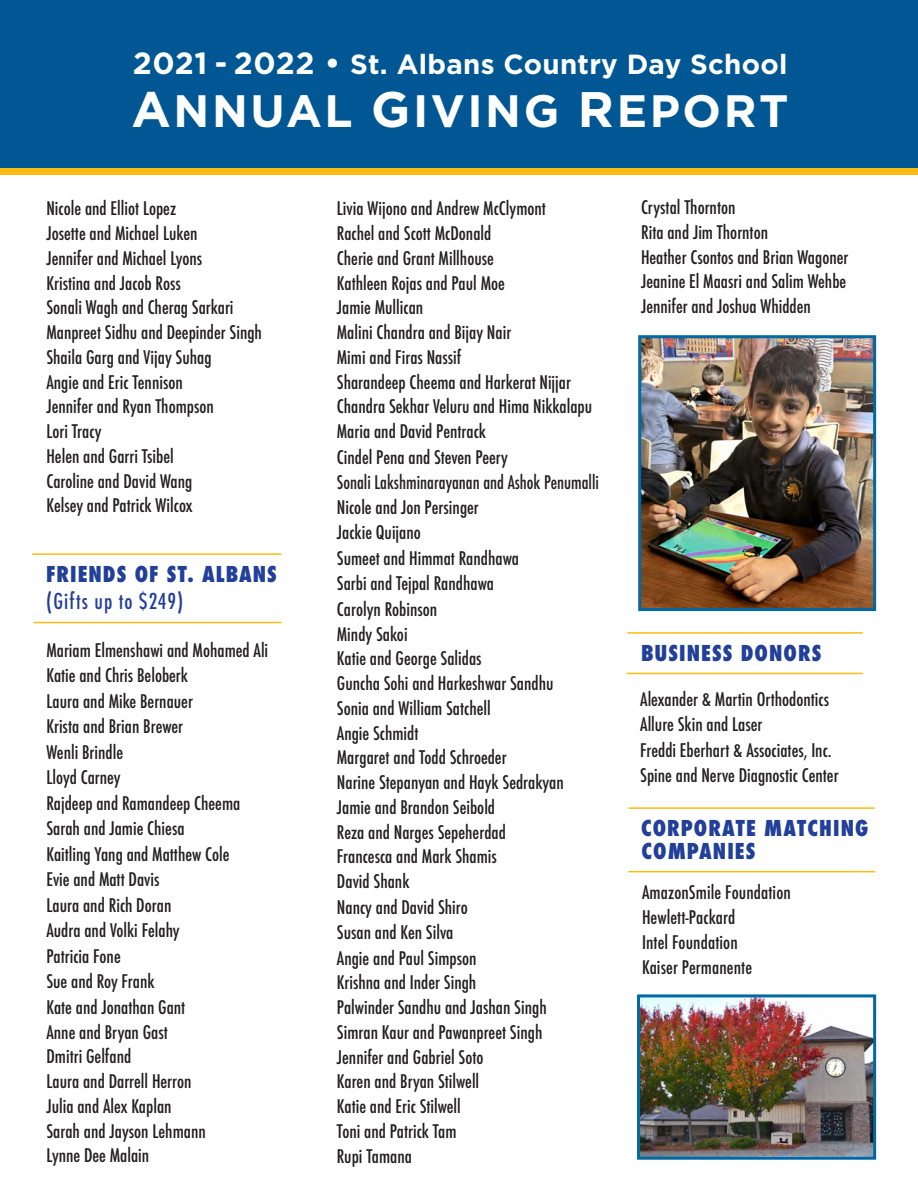
<style>
.page{position:relative;width:918px;height:1188px;background:#fff}
.page>*{position:absolute;margin:0;border:0;box-sizing:border-box;transform-origin:0 0}
.t1{font:700 45.3px "Gotham";letter-spacing:.055em;color:#fff}
.t2{font:700 27.75px "Gotham";letter-spacing:.01em;color:#fff}
.t3{font:800 condensed 21.3px/22.8px "Futura";letter-spacing:.05em;color:#223f99}
.t4{font:500 condensed 21.3px "Futura";letter-spacing:.05em;color:#223f99}
.t5{font:500 condensed 18.3px/24.9px "Futura";color:#231f20}
.s1{font-size:30.6px}
.s2{font-size:30.9px}
.s3{font-size:49.95px}
</style>
<div class="page">
<div style="left:0;top:0;width:918px;height:169px;background:#005794"></div>
<hr style="left:35px;top:622px;width:246px;height:1px;background:#fdbc12">
<hr style="left:33px;top:553px;width:248px;height:2px;background:#fdbc12">
<hr style="left:629px;top:871px;width:246px;height:1px;background:#fdbc12">
<hr style="left:629px;top:807px;width:245px;height:2px;background:#fdbc12">
<hr style="left:628px;top:673px;width:234px;height:1px;background:#fdbc12">
<hr style="left:628px;top:632px;width:234px;height:2px;background:#fdbc12">
<div style="left:0;top:168px;width:917px;height:7px;background:#fdbc12"></div>
<img style="left:642px;top:339px;width:230px;height:268px">
<img style="left:641px;top:998px;width:231px;height:158px">
<div style="left:637px;top:994px;width:239px;height:166px;border:3px solid #0069a3"></div>
<div style="left:638px;top:335px;width:238px;height:276px;border:3px solid #0069a3"></div>
<h2 class="t2" style="left:133px;top:46px;width:656px"><span class="s1">2021 - 2022</span> <span class="s2">•</span> St. Albans Country Day School</h2>
<h1 class="t1" style="left:131px;top:81px;width:659px"><span class="s3">A</span>NNUAL <span class="s3">G</span>IVING <span class="s3">R</span>EPORT</h1>
<p class="t5" style="left:46px;top:196px;width:217px">Nicole and Elliot Lopez<br>Josette and Michael Luken<br>Jennifer and Michael Lyons<br>Kristina and Jacob Ross<br>Sonali Wagh and Cherag Sarkari<br>Manpreet Sidhu and Deepinder Singh<br>Shaila Garg and Vijay Suhag<br>Angie and Eric Tennison<br>Jennifer and Ryan Thompson<br>Lori Tracy<br>Helen and Garri Tsibel<br>Caroline and David Wang<br>Kelsey and Patrick Wilcox</p>
<p class="t3" style="left:46px;top:563px;width:232px">FRIENDS OF ST. ALBANS</p>
<p class="t4" style="left:46px;top:588px;width:139px">(Gifts up to $249)</p>
<p class="t5" style="left:46px;top:637px;width:223px;line-height:25.3px">Mariam Elmenshawi and Mohamed Ali<br>Katie and Chris Beloberk<br>Laura and Mike Bernauer<br>Krista and Brian Brewer<br>Wenli Brindle<br>Lloyd Carney<br>Rajdeep and Ramandeep Cheema<br>Sarah and Jamie Chiesa<br>Kaitling Yang and Matthew Cole<br>Evie and Matt Davis<br>Laura and Rich Doran<br>Audra and Volki Felahy<br>Patricia Fone<br>Sue and Roy Frank<br>Kate and Jonathan Gant<br>Anne and Bryan Gast<br>Dmitri Gelfand<br>Laura and Darrell Herron<br>Julia and Alex Kaplan<br>Sarah and Jayson Lehmann<br>Lynne Dee Malain</p>
<p class="t5" style="left:337px;top:196px;width:264px">Livia Wijono and Andrew McClymont<br>Rachel and Scott McDonald<br>Cherie and Grant Millhouse<br>Kathleen Rojas and Paul Moe<br>Jamie Mullican<br>Malini Chandra and Bijay Nair<br>Mimi and Firas Nassif<br>Sharandeep Cheema and Harkerat Nijjar<br>Chandra Sekhar Veluru and Hima Nikkalapu<br>Maria and David Pentrack<br>Cindel Pena and Steven Peery<br>Sonali Lakshminarayanan and Ashok Penumalli<br>Nicole and Jon Persinger<br>Jackie Quijano<br>Sumeet and Himmat Randhawa<br>Sarbi and Tejpal Randhawa<br>Carolyn Robinson<br>Mindy Sakoi<br>Katie and George Salidas<br>Guncha Sohi and Harkeshwar Sandhu<br>Sonia and William Satchell<br>Angie Schmidt<br>Margaret and Todd Schroeder<br>Narine Stepanyan and Hayk Sedrakyan<br>Jamie and Brandon Seibold<br>Reza and Narges Sepeherdad<br>Francesca and Mark Shamis<br>David Shank<br>Nancy and David Shiro<br>Susan and Ken Silva<br>Angie and Paul Simpson<br>Krishna and Inder Singh<br>Palwinder Sandhu and Jashan Singh<br>Simran Kaur and Pawanpreet Singh<br>Jennifer and Gabriel Soto<br>Karen and Bryan Stilwell<br>Katie and Eric Stilwell<br>Toni and Patrick Tam<br>Rupi Tamana</p>
<p class="t5" style="left:641px;top:195px;width:209px">Crystal Thornton<br>Rita and Jim Thornton<br>Heather Csontos and Brian Wagoner<br>Jeanine El Maasri and Salim Wehbe<br>Jennifer and Joshua Whidden</p>
<p class="t3" style="left:641px;top:641px;width:182px">BUSINESS DONORS</p>
<p class="t5" style="left:640px;top:686px;width:200px;line-height:25.5px">Alexander &amp; Martin Orthodontics<br>Allure Skin and Laser<br>Freddi Eberhart &amp; Associates, Inc.<br>Spine and Nerve Diagnostic Center</p>
<p class="t3" style="left:641px;top:817px;width:229px">CORPORATE MATCHING<br>COMPANIES</p>
<p class="t5" style="left:642px;top:880px;width:150px">AmazonSmile Foundation<br>Hewlett-Packard<br>Intel Foundation<br>Kaiser Permanente</p>
</div>
